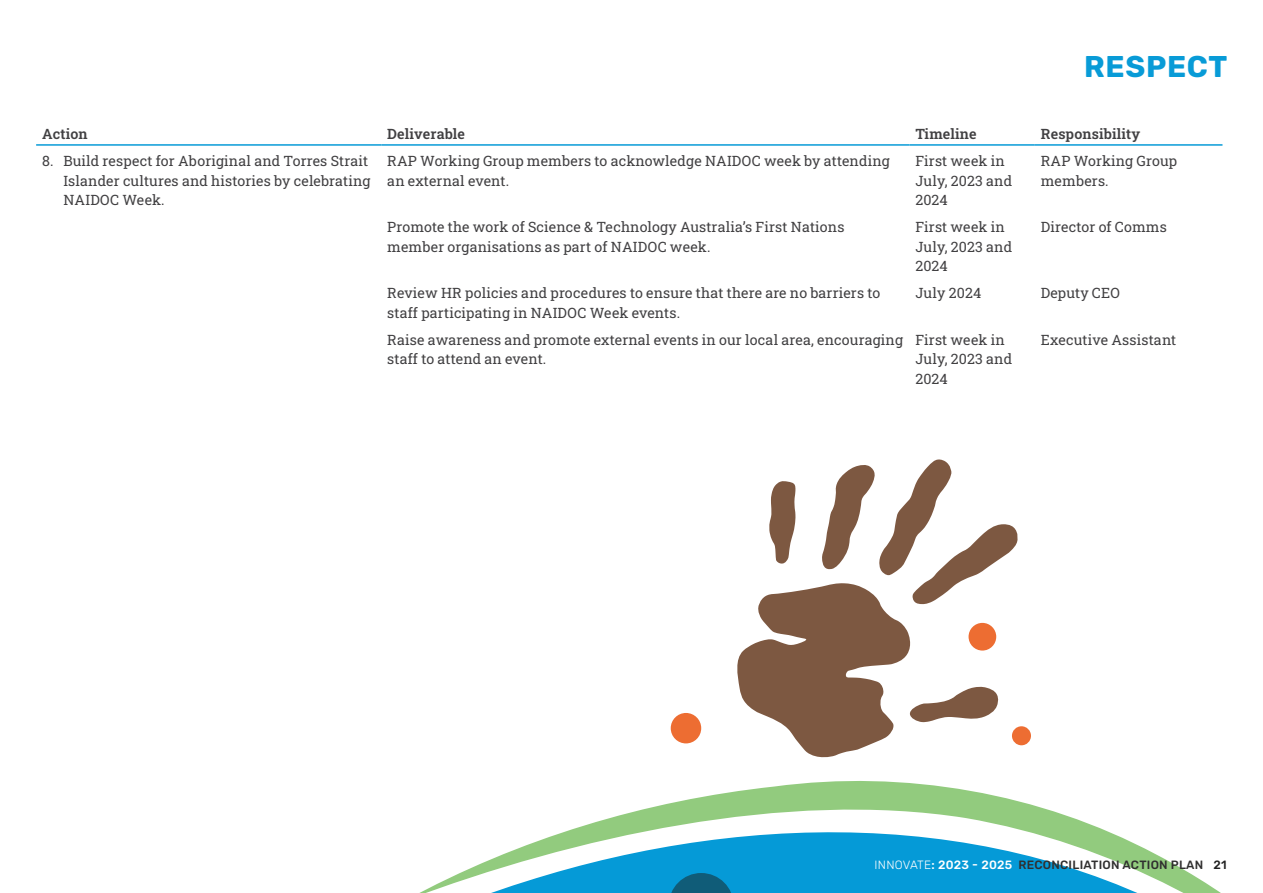
<style>
.page{position:relative;width:1263px;height:893px;background:#fff}
.page>*{position:absolute;margin:0;border:0;box-sizing:border-box;transform-origin:0 0}
.t1{font:700 30px "Rubik";letter-spacing:.025em;color:#089bd7}
.RAP_body{font:14.25px/19.5px "Roboto Slab";letter-spacing:.01em;color:#414042}
.RAP_body-2{font:600 14.25px "Roboto Slab";letter-spacing:.01em;color:#414042}
.t2{font:500 12px "Rubik";letter-spacing:.02em;color:#302f2f}
.s1{font-weight:300;color:#fff}
.s2{color:#fff}
.s3{color:#212121}
</style>
<div class="page">
<hr style="left:36px;top:144px;width:345px;height:2px;background:#089bd7">
<hr style="left:381px;top:144px;width:528px;height:2px;background:#089bd7">
<hr style="left:909px;top:144px;width:126px;height:2px;background:#089bd7">
<hr style="left:1035px;top:144px;width:187px;height:2px;background:#089bd7">
<svg style="left:419px;top:797px;width:802px;height:96px"></svg>
<svg style="left:672px;top:459px;width:359px;height:338px"></svg>
<h2 class="t1" style="left:1084px;top:50px;width:145px">RESPECT</h2>
<p class="RAP_body-2" style="left:42px;top:124px;width:47px">Action</p>
<p class="RAP_body-2" style="left:387px;top:124px;width:79px">Deliverable</p>
<p class="RAP_body-2" style="left:915px;top:124px;width:63px">Timeline</p>
<p class="RAP_body-2" style="left:1041px;top:124px;width:101px">Responsibility</p>
<p class="RAP_body" style="left:63px;top:151px;width:309px;text-indent:-21px">8. Build respect for Aboriginal and Torres Strait<br>Islander cultures and histories by celebrating<br>NAIDOC Week.</p>
<p class="RAP_body" style="left:387px;top:151px;width:504px">RAP Working Group members to acknowledge NAIDOC week by attending an external event.</p>
<p class="RAP_body" style="left:915px;top:151px;width:98px">First week in<br>July, 2023 and<br>2024</p>
<p class="RAP_body" style="left:1041px;top:151px;width:138px">RAP Working Group members.</p>
<p class="RAP_body" style="left:387px;top:217px;width:459px">Promote the work of Science &amp; Technology Australia’s First Nations member organisations as part of NAIDOC week.</p>
<p class="RAP_body" style="left:915px;top:217px;width:98px">First week in<br>July, 2023 and<br>2024</p>
<p class="RAP_body" style="left:1041px;top:217px;width:128px">Director of Comms</p>
<p class="RAP_body" style="left:387px;top:283px;width:494px">Review HR policies and procedures to ensure that there are no barriers to staff participating in NAIDOC Week events.</p>
<p class="RAP_body" style="left:915px;top:283px;width:67px">July 2024</p>
<p class="RAP_body" style="left:1041px;top:283px;width:80px">Deputy CEO</p>
<p class="RAP_body" style="left:387px;top:329px;width:517px">Raise awareness and promote external events in our local area, encouraging staff to attend an event.</p>
<p class="RAP_body" style="left:915px;top:329px;width:98px">First week in<br>July, 2023 and<br>2024</p>
<p class="RAP_body" style="left:1041px;top:329px;width:137px">Executive Assistant</p>
<p class="t2" style="left:875px;top:858px;width:354px"><span class="s1">INNOVATE</span><span class="s2">: 2023 - 2025</span> RECONCILIATION ACTION PLAN <span class="s3">21</span></p>
</div>
